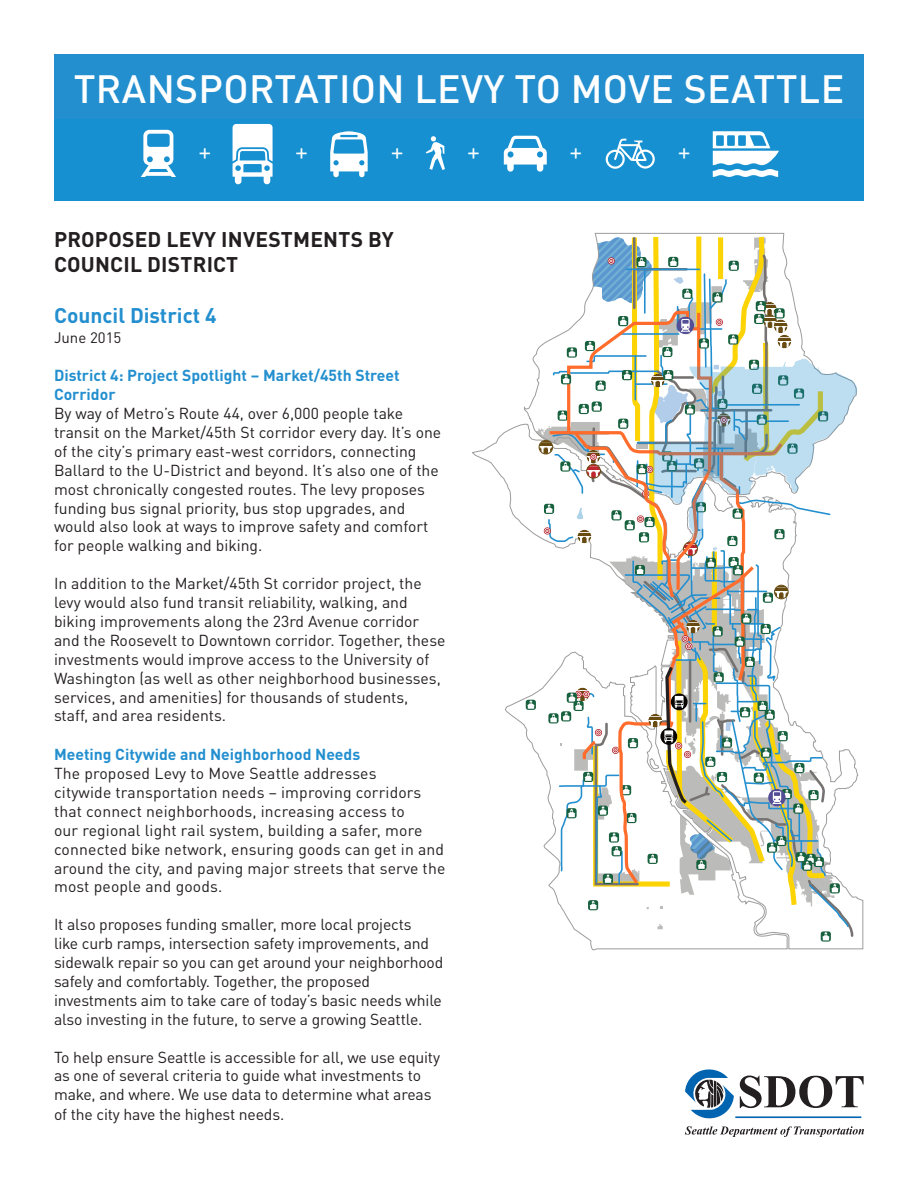
<style>
.page{position:relative;width:918px;height:1188px;background:#fff}
.page>*{position:absolute;margin:0;border:0;box-sizing:border-box;transform-origin:0 0}
.t1{font:500 52.65px "DIN Pro";color:#fff}
.t2{font:500 39px "DIN Pro";letter-spacing:.01em;color:#fff}
.t3{font:24.6px "DIN Pro";color:#fff}
.t4{font:700 21px/25.2px "DIN Pro";letter-spacing:.01em;color:#231f20}
.t5{font:700 21px "DIN Pro";color:#238fcf}
.t6{font:15.75px/18.9px "DIN Pro";color:#231f20}
.t7{font:700 15.75px/18.9px "DIN Pro";color:#238fcf}
.t8{font:15px "DIN Pro";color:#231f20}
</style>
<div class="page">
<div style="left:54px;top:108px;width:810px;height:93px;background:#1690d0"></div>
<svg style="left:141px;top:130px;width:35px;height:47px"></svg>
<svg style="left:330px;top:131px;width:38px;height:46px"></svg>
<svg style="left:713px;top:131px;width:66px;height:46px"></svg>
<svg style="left:504px;top:136px;width:43px;height:36px"></svg>
<svg style="left:606px;top:138px;width:49px;height:31px"></svg>
<svg style="left:426px;top:136px;width:19px;height:34px"></svg>
<svg style="left:233px;top:124px;width:40px;height:60px"></svg>
<div style="left:54px;top:54px;width:810px;height:65px;background:#238fcf"></div>
<svg style="left:685px;top:1069px;width:49px;height:50px"></svg>
<svg style="left:740px;top:1076px;width:124px;height:32px"></svg>
<hr style="left:735px;top:1116px;width:126px;height:2px;background:#0164b1">
<svg style="left:685px;top:1126px;width:179px;height:11px"></svg>
<div style="left:526px;top:700px;width:10px;height:10px;background:#18613e;border-radius:3px"></div>
<svg style="left:527px;top:237px;width:330px;height:714px"></svg>
<p class="t1" style="left:273px;top:40px;width:369px">MOVE SEATTLE</p>
<p class="t2" style="left:74px;top:57px;width:772px">TRANSPORTATION LEVY TO MOVE SEATTLE</p>
<p class="t3" style="left:199px;top:132px;width:14px">+</p>
<p class="t3" style="left:295px;top:132px;width:14px">+</p>
<p class="t3" style="left:391px;top:132px;width:14px">+</p>
<p class="t3" style="left:467px;top:132px;width:14px">+</p>
<p class="t3" style="left:570px;top:132px;width:14px">+</p>
<p class="t3" style="left:678px;top:132px;width:14px">+</p>
<p class="t4" style="left:54px;top:224px;width:341px">PROPOSED LEVY INVESTMENTS BY<br>COUNCIL DISTRICT</p>
<p class="t5" style="left:54px;top:298px;width:164px">Council District 4</p>
<p class="t8" style="left:54px;top:325px;width:69px">June 2015</p>
<p class="t7" style="left:54px;top:364px;width:347px">District 4: Project Spotlight – Market/45th Street<br>Corridor</p>
<p class="t6" style="left:54px;top:402px;width:389px">By way of Metro’s Route 44, over 6,000 people take transit on the Market/45th St corridor every day. It’s one of the city’s primary east-west corridors, connecting Ballard to the U-District and beyond. It’s also one of the most chronically congested routes. The levy proposes funding bus signal priority, bus stop upgrades, and would also look at ways to improve safety and comfort for people walking and biking.</p>
<p class="t6" style="left:54px;top:572px;width:393px">In addition to the Market/45th St corridor project, the levy would also fund transit reliability, walking, and biking improvements along the 23rd Avenue corridor and the Roosevelt to Downtown corridor. Together, these investments would improve access to the University of Washington (as well as other neighborhood businesses, services, and amenities) for thousands of students, staff, and area residents.</p>
<p class="t7" style="left:54px;top:743px;width:308px">Meeting Citywide and Neighborhood Needs</p>
<p class="t6" style="left:54px;top:762px;width:393px">The proposed Levy to Move Seattle addresses<br>citywide transportation needs – improving corridors that connect neighborhoods, increasing access to<br>our regional light rail system, building a safer, more connected bike network, ensuring goods can get in and around the city, and paving major streets that serve the most people and goods.</p>
<p class="t6" style="left:54px;top:914px;width:391px">It also proposes funding smaller, more local projects<br>like curb ramps, intersection safety improvements, and sidewalk repair so you can get around your neighborhood safely and comfortably. Together, the proposed investments aim to take care of today’s basic needs while also investing in the future, to serve a growing Seattle.</p>
<p class="t6" style="left:54px;top:1046px;width:388px">To help ensure Seattle is accessible for all, we use equity as one of several criteria to guide what investments to make, and where. We use data to determine what areas of the city have the highest needs.</p>
</div>
